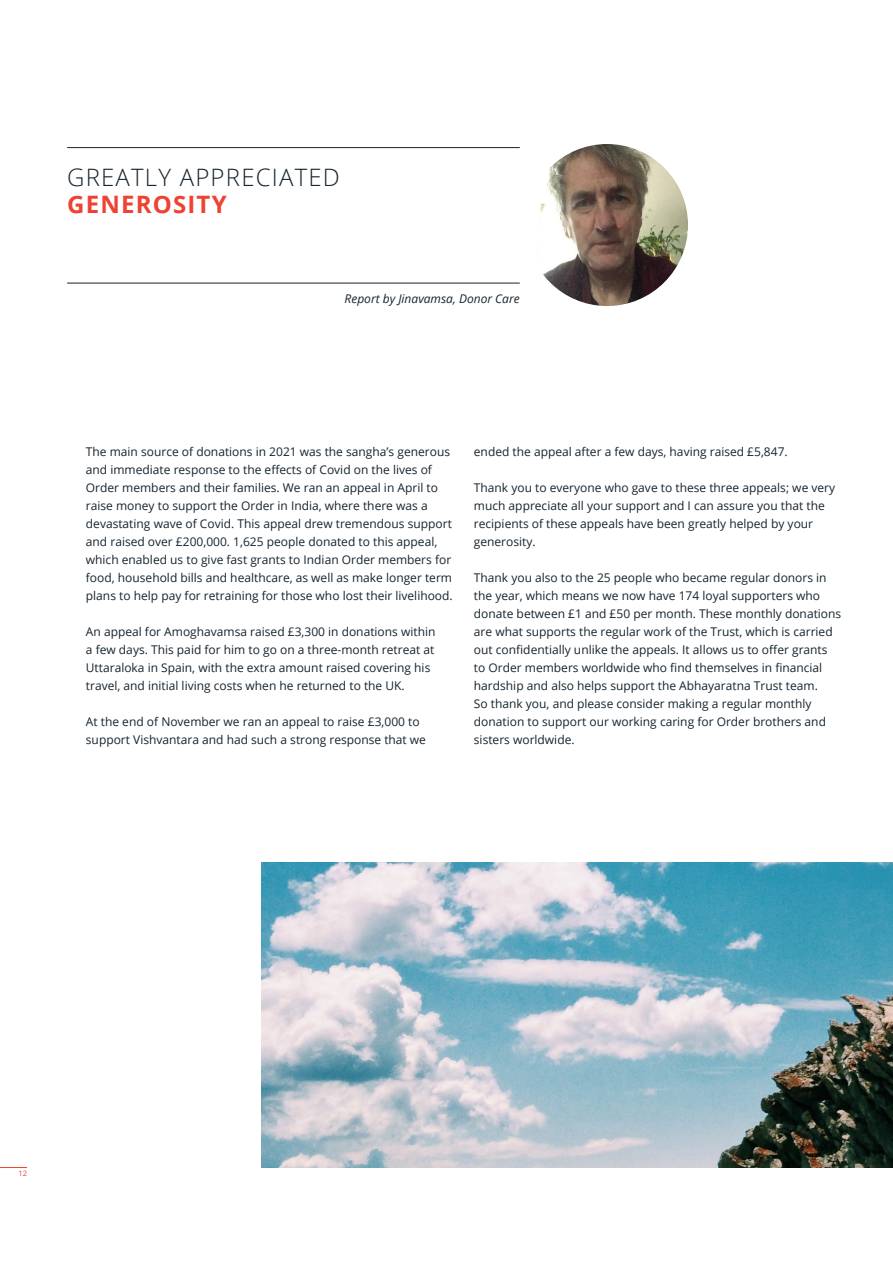
<style>
.page{position:relative;width:893px;height:1263px;background:#fff}
.page>*{position:absolute;margin:0;border:0;box-sizing:border-box;transform-origin:0 0}
.Chapter_Title_-_Alig{font:300 24px "Open Sans";letter-spacing:.05em;color:#16242e}
.Chapter_Title_-_Alig-2{font:700 24px "Open Sans";letter-spacing:.05em;color:#ee4232}
.Body_Text{font:12px/18px "Open Sans";color:#16242e}
.Title_Note{font:italic 12px "Open Sans";color:#16242e}
.t1{font:7.5px "Open Sans";color:#ee4232}
</style>
<div class="page">
<img style="left:525px;top:143px;width:164px;height:164px;border-radius:82px">
<svg style="left:0;top:1167px;width:27px;height:1px"></svg>
<hr style="left:67px;top:147px;width:453px;height:1px;background:#16242e">
<hr style="left:67px;top:283px;width:453px;height:1px;background:#16242e">
<img style="left:261px;top:862px;width:632px;height:305px">
<p class="Chapter_Title_-_Alig" style="left:67px;top:161px;width:274px">GREATLY APPRECIATED</p>
<p class="Chapter_Title_-_Alig-2" style="left:67px;top:187px;width:161px">GENEROSITY</p>
<p class="Title_Note" style="left:345px;top:290px;width:177px">Report by Jinavamsa, Donor Care</p>
<p class="Body_Text" style="left:86px;top:442px;width:368px">The main source of donations in 2021 was the sangha’s generous and immediate response to the effects of Covid on the lives of Order members and their families. We ran an appeal in April to raise money to support the Order in India, where there was a devastating wave of Covid. This appeal drew tremendous support and raised over £200,000. 1,625 people donated to this appeal, which enabled us to give fast grants to Indian Order members for food, household bills and healthcare, as well as make longer term plans to help pay for retraining for those who lost their livelihood.</p>
<p class="Body_Text" style="left:86px;top:622px;width:351px">An appeal for Amoghavamsa raised £3,300 in donations within a few days. This paid for him to go on a three-month retreat at Uttaraloka in Spain, with the extra amount raised covering his travel, and initial living costs when he returned to the UK.</p>
<p class="Body_Text" style="left:86px;top:712px;width:342px">At the end of November we ran an appeal to raise £3,000 to support Vishvantara and had such a strong response that we</p>
<p class="Body_Text" style="left:474px;top:442px;width:315px">ended the appeal after a few days, having raised £5,847.</p>
<p class="Body_Text" style="left:474px;top:478px;width:363px">Thank you to everyone who gave to these three appeals; we very much appreciate all your support and I can assure you that the recipients of these appeals have been greatly helped by your generosity.</p>
<p class="Body_Text" style="left:474px;top:568px;width:369px">Thank you also to the 25 people who became regular donors in the year, which means we now have 174 loyal supporters who donate between £1 and £50 per month. These monthly donations are what supports the regular work of the Trust, which is carried out confidentially unlike the appeals. It allows us to offer grants to Order members worldwide who find themselves in financial hardship and also helps support the Abhayaratna Trust team.<br>So thank you, and please consider making a regular monthly donation to support our working caring for Order brothers and sisters worldwide.</p>
<p class="t1" style="left:18px;top:1168px;width:10px">12</p>
</div>
